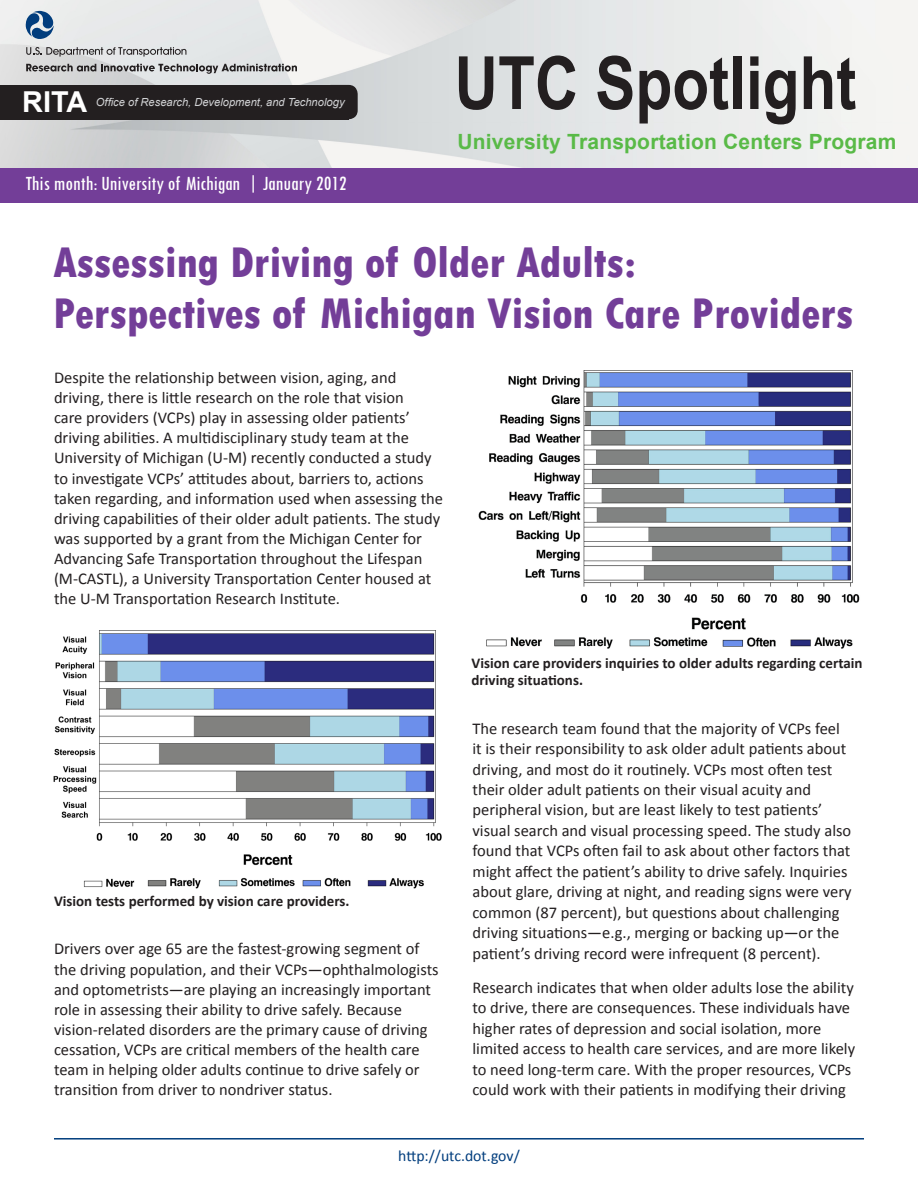
<style>
.page{position:relative;width:918px;height:1188px;background:#fff}
.page>*{position:absolute;margin:0;border:0;box-sizing:border-box;transform-origin:0 0}
.t1{font:700 73.5px "Arial Narrow";color:#231f20}
.t2{font:800 condensed 45px/51px "Tw Cen";color:#733e98}
.t3{font:700 28.8px "Arial";color:#fff}
.t4{font:condensed 21px "Tw Cen";color:#fff}
.t5{font:700 21px "Arial";letter-spacing:.01em;color:#59ba47}
.Body{font:16.5px/20.1px "Calibri";color:#231f20}
.Body-2{font:15.75px "Calibri";letter-spacing:-.005em;color:#013d7d}
.t6{font:700 15px/17.2px "Calibri";color:#231f20}
.t7{font:italic 11.1px "Arial";color:#d1d2d4}
.s1{font-size:11.4px}
</style>
<div class="page">
<img style="left:0;top:0;width:918px;height:168px">
<div style="left:322px;top:85px;width:36px;height:34px;background:#231f20;border-radius:9px"></div>
<div style="left:0;top:85px;width:348px;height:34px;background:#231f20"></div>
<svg style="left:26px;top:11px;width:28px;height:29px"></svg>
<svg style="left:26px;top:47px;width:160px;height:10px;background:#b1b1b2"></svg>
<svg style="left:26px;top:64px;width:271px;height:10px;background:#9d9d9e"></svg>
<div style="left:0;top:168px;width:918px;height:34px;background:#733e98"></div>
<hr style="left:54px;top:1138px;width:810px;height:2px;background:#013d7d">
<img style="left:53px;top:631px;width:389px;height:258px">
<img style="left:478px;top:371px;width:382px;height:278px">
<p class="t3" style="left:22px;top:83px;width:67px">RITA</p>
<p class="t7" style="left:96px;top:95px;width:250px">Office of Research, Development, and Technol<span class="s1">ogy</span></p>
<p class="t4" style="left:26px;top:171px;width:323px">This month: University of Michigan | January 2012</p>
<p class="t1" style="left:455px;top:27px;width:403px">UTC Spotlight</p>
<p class="t5" style="left:458px;top:127px;width:441px">University Transportation Centers Program</p>
<p class="t2" style="left:53px;top:237px;width:802px">Assessing Driving of Older Adults:<br>Perspectives of Michigan Vision Care Providers</p>
<p class="Body" style="left:54px;top:368px;width:391px">Despite the relationship between vision, aging, and driving, there is little research on the role that vision<br>care providers (VCPs) play in assessing older patients’ driving abilities. A multidisciplinary study team at the University of Michigan (U-M) recently conducted a study to investigate VCPs’ attitudes about, barriers to, actions taken regarding, and information used when assessing the driving capabilities of their older adult patients. The study was supported by a grant from the Michigan Center for Advancing Safe Transportation throughout the Lifespan (M-CASTL), a University Transportation Center housed at the U-M Transportation Research Institute.</p>
<p class="t6" style="left:54px;top:893px;width:297px">Vision tests performed by vision care providers.</p>
<p class="Body" style="left:54px;top:939px;width:386px">Drivers over age 65 are the fastest-growing segment of the driving population, and their VCPs—ophthalmologists and optometrists—are playing an increasingly important role in assessing their ability to drive safely. Because vision-related disorders are the primary cause of driving cessation, VCPs are critical members of the health care team in helping older adults continue to drive safely or transition from driver to nondriver status.</p>
<p class="t6" style="left:472px;top:654px;width:393px">Vision care providers inquiries to older adults regarding certain driving situations.</p>
<p class="Body" style="left:472px;top:718px;width:381px">The research team found that the majority of VCPs feel it is their responsibility to ask older adult patients about driving, and most do it routinely. VCPs most often test their older adult patients on their visual acuity and peripheral vision, but are least likely to test patients’ visual search and visual processing speed. The study also found that VCPs often fail to ask about other factors that might affect the patient’s ability to drive safely. Inquiries about glare, driving at night, and reading signs were very common (87 percent), but questions about challenging driving situations—e.g., merging or backing up—or the patient’s driving record were infrequent (8 percent).</p>
<p class="Body" style="left:472px;top:977px;width:384px">Research indicates that when older adults lose the ability to drive, there are consequences. These individuals have higher rates of depression and social isolation, more limited access to health care services, and are more likely to need long-term care. With the proper resources, VCPs could work with their patients in modifying their driving</p>
<p class="Body-2" style="left:398px;top:1146px;width:123px">http://utc.dot.gov/</p>
</div>
